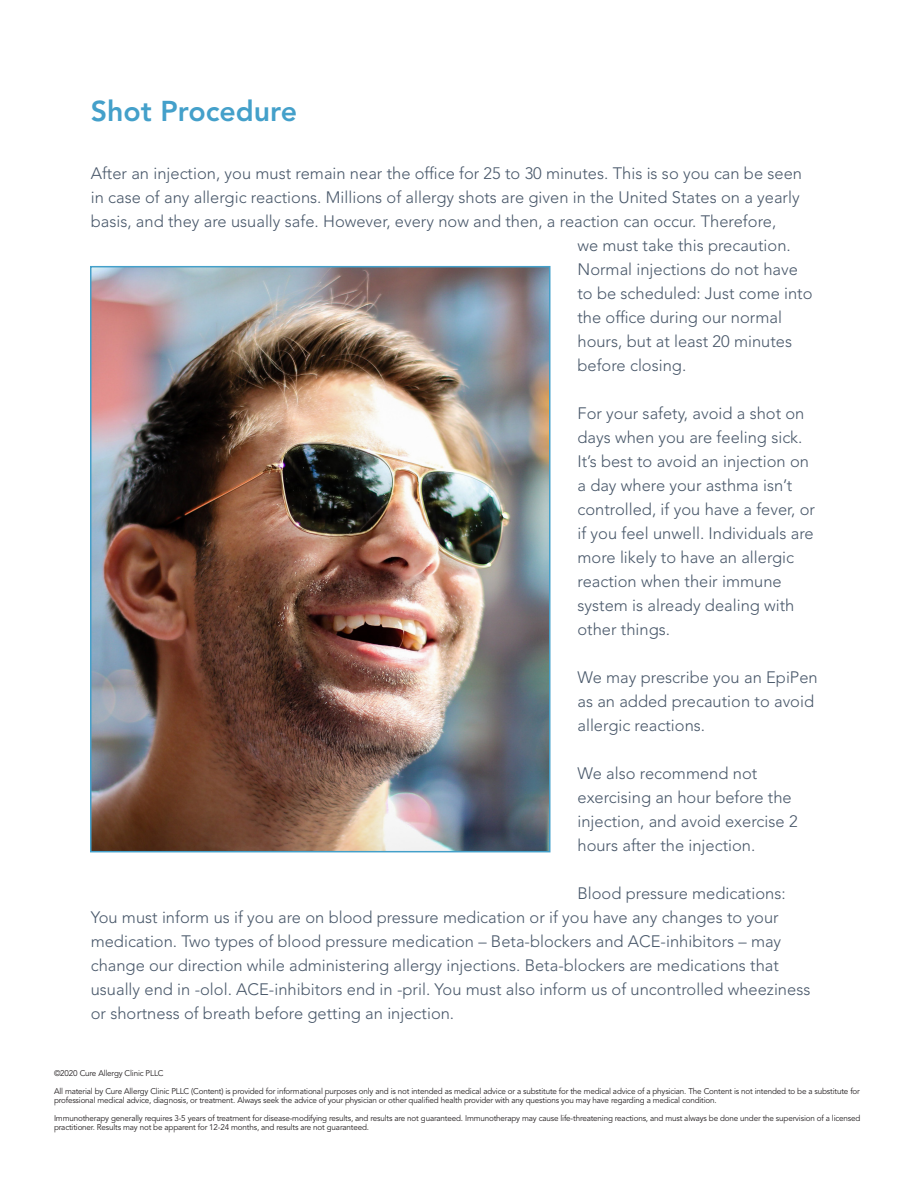
<style>
.page{position:relative;width:918px;height:1188px;background:#fff}
.page>*{position:absolute;margin:0;border:0;box-sizing:border-box;transform-origin:0 0}
.t1{font:800 28.5px "Avenir LT Std";color:#44a0ca}
.t2{font:300 16.5px/24px "Avenir LT Std";color:#49586a}
.t3{font:8.25px/9px "Avenir LT Std";letter-spacing:-.02em;color:#231f20}
</style>
<div class="page">
<img style="left:93px;top:269px;width:454px;height:580px">
<div style="left:90px;top:266px;width:460px;height:586px;border:2px solid #44a0ca"></div>
<p class="t1" style="left:91px;top:94px;width:208px">Shot Procedure</p>
<p class="t2" style="left:91px;top:161px;width:713px">After an injection, you must remain near the office for 25 to 30 minutes. This is so you can be seen</p>
<p class="t2" style="left:91px;top:185px;width:710px">in case of any allergic reactions. Millions of allergy shots are given in the United States on a yearly</p>
<p class="t2" style="left:91px;top:209px;width:687px">basis, and they are usually safe. However, every now and then, a reaction can occur. Therefore,</p>
<p class="t2" style="left:578px;top:233px;width:215px">we must take this precaution.</p>
<p class="t2" style="left:578px;top:257px;width:222px">Normal injections do not have</p>
<p class="t2" style="left:578px;top:281px;width:237px">to be scheduled: Just come into</p>
<p class="t2" style="left:578px;top:305px;width:206px">the office during our normal</p>
<p class="t2" style="left:578px;top:329px;width:216px">hours, but at least 20 minutes</p>
<p class="t2" style="left:578px;top:353px;width:110px">before closing.</p>
<p class="t2" style="left:578px;top:401px;width:239px">For your safety, avoid a shot on days when you are feeling sick.<br>It’s best to avoid an injection on a day where your asthma isn’t controlled, if you have a fever, or if you feel unwell. Individuals are more likely to have an allergic reaction when their immune system is already dealing with other things.</p>
<p class="t2" style="left:578px;top:665px;width:242px">We may prescribe you an EpiPen as an added precaution to avoid allergic reactions.</p>
<p class="t2" style="left:578px;top:761px;width:222px">We also recommend not exercising an hour before the injection, and avoid exercise 2 hours after the injection.</p>
<p class="t2" style="left:91px;top:881px;width:721px;text-indent:487px">Blood pressure medications:<br>You must inform us if you are on blood pressure medication or if you have any changes to your medication. Two types of blood pressure medication – Beta-blockers and ACE-inhibitors – may change our direction while administering allergy injections. Beta-blockers are medications that usually end in -olol. ACE-inhibitors end in -pril. You must also inform us of uncontrolled wheeziness or shortness of breath before getting an injection.</p>
<p class="t3" style="left:54px;top:1069px;width:111px">©2020 Cure Allergy Clinic PLLC</p>
<p class="t3" style="left:54px;top:1087px;width:807px">All material by Cure Allergy Clinic PLLC (Content) is provided for informational purposes only and is not intended as medical advice or a substitute for the medical advice of a physician. The Content is not intended to be a substitute for professional medical advice, diagnosis, or treatment. Always seek the advice of your physician or other qualified health provider with any questions you may have regarding a medical condition.</p>
<p class="t3" style="left:54px;top:1114px;width:808px">Immunotherapy generally requires 3-5 years of treatment for disease-modifying results, and results are not guaranteed. Immunotherapy may cause life-threatening reactions, and must always be done under the supervision of a licensed practitioner. Results may not be apparent for 12-24 months, and results are not guaranteed.</p>
</div>
